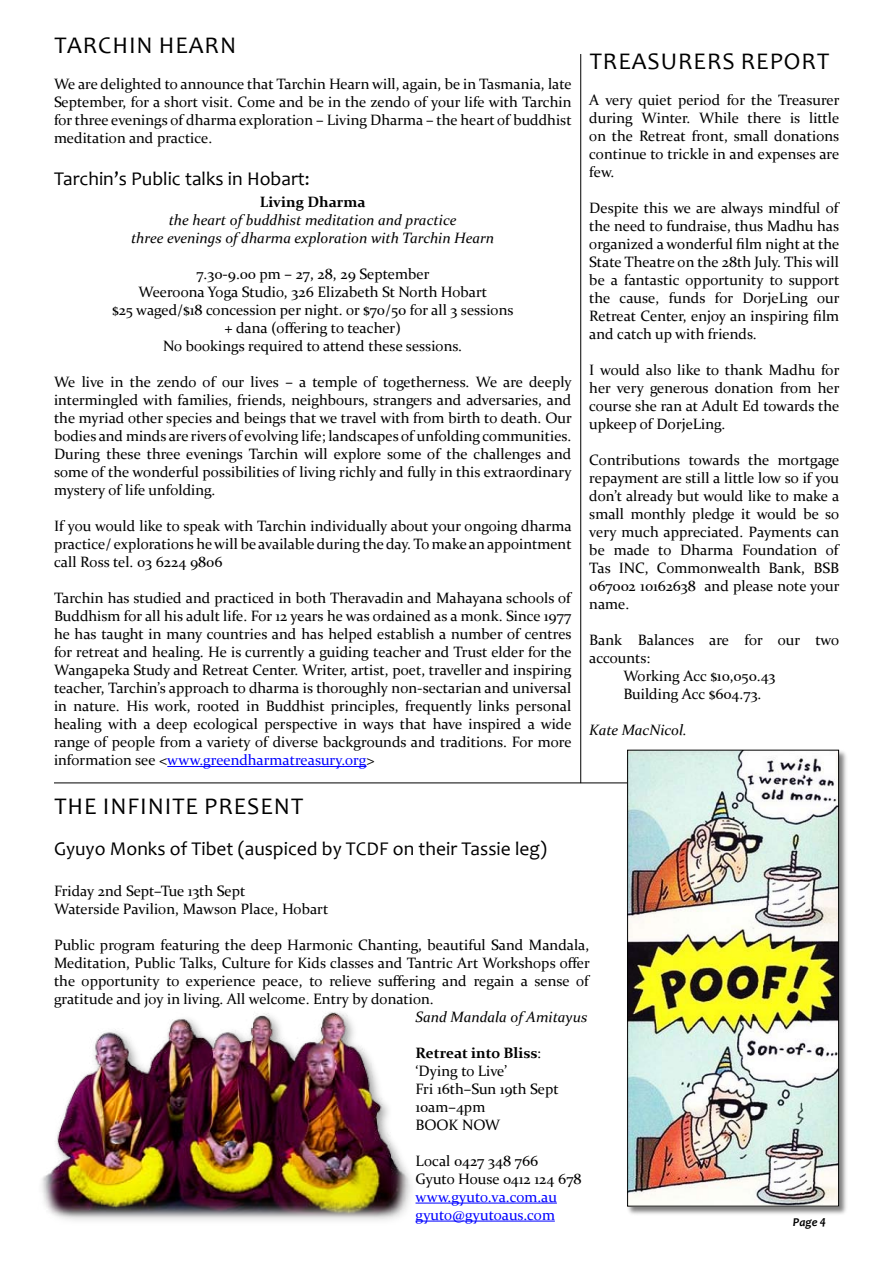
<style>
.page{position:relative;width:893px;height:1263px;background:#fff}
.page>*{position:absolute;margin:0;border:0;box-sizing:border-box;transform-origin:0 0}
.t1{font:24px "Candara";letter-spacing:.04em;color:#000}
.t2{font:19.5px "Candara";color:#000}
.t3{font:15px/18px "Constantia";color:#000;text-align:justify}
.t4{font:italic 15px/18px "Constantia";color:#000;text-align:center}
.t5{font:15px/18px "Constantia";color:#00f}
.t6{font:700 15px "Constantia";color:#000}
.t7{font:italic 700 12px "Candara";color:#000}
.s1{color:#00f}
.s2{font-weight:700}
</style>
<div class="page">
<img style="left:41px;top:1012px;width:375px;height:208px">
<hr style="left:167px;top:766px;width:199px;height:1px;background:#00f">
<hr style="left:416px;top:1203px;width:141px;height:1px;background:#00f">
<hr style="left:416px;top:1221px;width:139px;height:1px;background:#00f">
<hr style="left:54px;top:783px;width:594px;height:1px;background:#000">
<hr style="left:580px;top:54px;width:1px;height:729px;background:#000">
<div style="left:626px;top:748px;width:222px;height:468px;background:#000;opacity:.5"></div>
<img style="left:629px;top:752px;width:208px;height:452px">
<div style="left:627px;top:750px;width:212px;height:456px;border:1px solid #000"></div>
<h1 class="t1" style="left:54px;top:31px;width:183px">TARCHIN HEARN</h1>
<p class="t3" style="left:54px;top:75px;width:519px">We are delighted to announce that Tarchin Hearn will, again, be in Tasmania, late September, for a short visit. Come and be in the zendo of your life with Tarchin for three evenings of dharma exploration – Living Dharma – the heart of buddhist meditation and practice.</p>
<h2 class="t2" style="left:54px;top:166px;width:257px">Tarchin’s Public talks in Hobart:</h2>
<p class="t6" style="left:260px;top:192px;width:107px">Living Dharma</p>
<p class="t4" style="left:131px;top:210px;width:365px">the heart of buddhist meditation and practice<br>three evenings of dharma exploration with Tarchin Hearn</p>
<p class="t3" style="left:112px;top:265px;width:403px;text-align:center">7.30-9.00 pm – 27, 28, 29 September<br>Weeroona Yoga Studio, 326 Elizabeth St North Hobart<br>$25 waged/$18 concession per night. or $70/50 for all 3 sessions + dana (offering to teacher)<br>No bookings required to attend these sessions.</p>
<p class="t3" style="left:54px;top:373px;width:519px">We live in the zendo of our lives – a temple of togetherness. We are deeply intermingled with families, friends, neighbours, strangers and adversaries, and the myriad other species and beings that we travel with from birth to death. Our bodies and minds are rivers of evolving life; landscapes of unfolding communities.<br>During these three evenings Tarchin will explore some of the challenges and some of the wonderful possibilities of living richly and fully in this extraordinary mystery of life unfolding.</p>
<p class="t3" style="left:54px;top:517px;width:519px">If you would like to speak with Tarchin individually about your ongoing dharma practice/ explorations he will be available during the day. To make an appointment call Ross tel. 03 6224 9806</p>
<p class="t3" style="left:54px;top:589px;width:519px">Tarchin has studied and practiced in both Theravadin and Mahayana schools of Buddhism for all his adult life. For 12 years he was ordained as a monk. Since 1977 he has taught in many countries and has helped establish a number of centres for retreat and healing. He is currently a guiding teacher and Trust elder for the Wangapeka Study and Retreat Center. Writer, artist, poet, traveller and inspiring teacher, Tarchin’s approach to dharma is thoroughly non-sectarian and universal in nature. His work, rooted in Buddhist principles, frequently links personal healing with a deep ecological perspective in ways that have inspired a wide range of people from a variety of diverse backgrounds and traditions. For more information see &lt;<span class="s1">www.greendharmatreasury.org</span>&gt;</p>
<h1 class="t1" style="left:54px;top:791px;width:250px">THE INFINITE PRESENT</h1>
<h2 class="t2" style="left:54px;top:837px;width:494px">Gyuyo Monks of Tibet (auspiced by TCDF on their Tassie leg)</h2>
<p class="t3" style="left:54px;top:881px;width:276px">Friday 2nd Sept–Tue 13th Sept<br>Waterside Pavilion, Mawson Place, Hobart</p>
<p class="t3" style="left:54px;top:935px;width:537px">Public program featuring the deep Harmonic Chanting, beautiful Sand Mandala, Meditation, Public Talks, Culture for Kids classes and Tantric Art Workshops offer the opportunity to experience peace, to relieve suffering and regain a sense of gratitude and joy in living. All welcome. Entry by donation.</p>
<p class="t4" style="left:416px;top:1007px;width:173px">Sand Mandala of Amitayus</p>
<p class="t3" style="left:416px;top:1043px;width:145px;text-align:left"><span class="s2">Retreat into Bliss</span>: ‘Dying to Live’<br>Fri 16th–Sun 19th Sept<br>10am–4pm<br>BOOK NOW</p>
<p class="t3" style="left:416px;top:1151px;width:168px">Local 0427 348 766<br>Gyuto House 0412 124 678</p>
<p class="t5" style="left:416px;top:1187px;width:143px">www.gyuto.va.com.au gyuto@gyutoaus.com</p>
<h1 class="t1" style="left:590px;top:46px;width:241px">TREASURERS REPORT</h1>
<p class="t3" style="left:589px;top:90px;width:252px">A very quiet period for the Treasurer during Winter. While there is little on the Retreat front, small donations continue to trickle in and expenses are few.</p>
<p class="t3" style="left:589px;top:198px;width:252px">Despite this we are always mindful of the need to fundraise, thus Madhu has organized a wonderful film night at the State Theatre on the 28th July. This will be a fantastic opportunity to support the cause, funds for DorjeLing our Retreat Center, enjoy an inspiring film and catch up with friends.</p>
<p class="t3" style="left:589px;top:360px;width:252px">I would also like to thank Madhu for her very generous donation from her course she ran at Adult Ed towards the upkeep of DorjeLing.</p>
<p class="t3" style="left:589px;top:450px;width:252px">Contributions towards the mortgage repayment are still a little low so if you don’t already but would like to make a small monthly pledge it would be so very much appreciated. Payments can be made to Dharma Foundation of Tas INC, Commonwealth Bank, BSB 067002 10162638 and please note your name.</p>
<p class="t3" style="left:589px;top:630px;width:252px">Bank Balances are for our two</p>
<p class="t3" style="left:589px;top:648px;width:63px">accounts:</p>
<p class="t3" style="left:623px;top:666px;width:153px">Working Acc $10,050.43</p>
<p class="t3" style="left:623px;top:684px;width:139px">Building Acc $604.73.</p>
<p class="t4" style="left:589px;top:720px;width:99px">Kate MacNicol.</p>
<p class="t7" style="left:793px;top:1214px;width:26px">Page</p>
</div>
